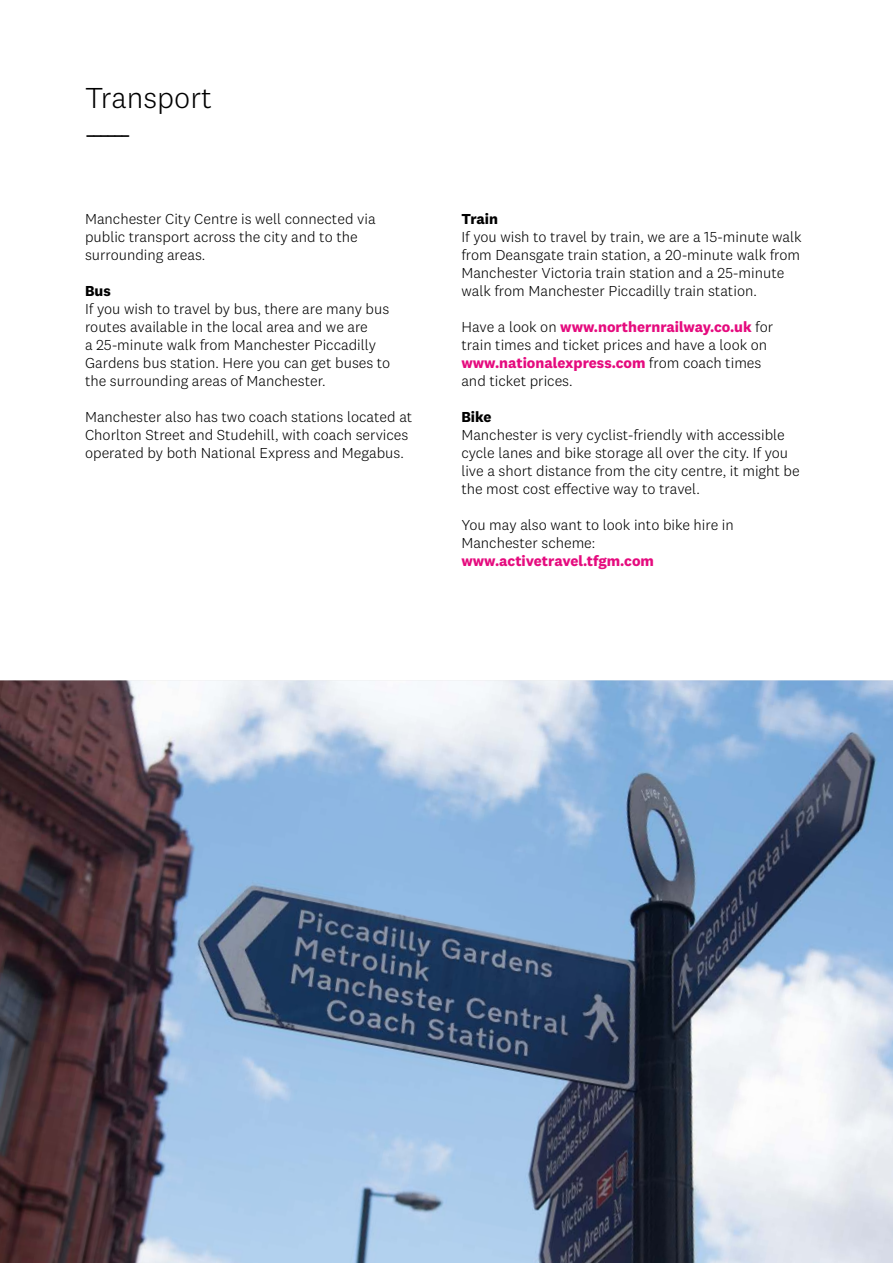
<style>
.page{position:relative;width:893px;height:1263px;background:#fff}
.page>*{position:absolute;margin:0;border:0;box-sizing:border-box;transform-origin:0 0}
.t1{font:300 30px/36px "National 2";color:#000}
.t2{font:300 15px/18px "National 2";color:#000}
.t3{font:700 15px "National 2";color:#e50b7e}
.t4{font:700 15px "National 2";color:#000}
.s1{font-weight:700;color:#e50b7e}
</style>
<div class="page">
<img style="left:0;top:680px;width:893px;height:583px">
<h1 class="t1" style="left:85px;top:82px;width:129px">Transport ------</h1>
<p class="t2" style="left:85px;top:211px;width:292px">Manchester City Centre is well connected via public transport across the city and to the surrounding areas.</p>
<p class="t4" style="left:85px;top:285px;width:27px">Bus</p>
<p class="t2" style="left:85px;top:301px;width:307px">If you wish to travel by bus, there are many bus routes available in the local area and we are<br>a 25-minute walk from Manchester Piccadilly Gardens bus station. Here you can get buses to the surrounding areas of Manchester.</p>
<p class="t2" style="left:85px;top:409px;width:329px">Manchester also has two coach stations located at<br>Chorlton Street and Studehill, with coach services operated by both National Express and Megabus.</p>
<p class="t4" style="left:461px;top:213px;width:38px">Train</p>
<p class="t2" style="left:461px;top:229px;width:342px">If you wish to travel by train, we are a 15-minute walk from Deansgate train station, a 20-minute walk from Manchester Victoria train station and a 25-minute walk from Manchester Piccadilly train station.</p>
<p class="t2" style="left:461px;top:319px;width:313px">Have a look on <span class="s1">www.northernrailway.co.uk</span> for train times and ticket prices and have a look on <span class="s1">www.nationalexpress.com</span> from coach times and ticket prices.</p>
<p class="t4" style="left:461px;top:411px;width:32px">Bike</p>
<p class="t2" style="left:461px;top:427px;width:340px">Manchester is very cyclist-friendly with accessible cycle lanes and bike storage all over the city. If you live a short distance from the city centre, it might be the most cost effective way to travel.</p>
<p class="t2" style="left:461px;top:517px;width:274px">You may also want to look into bike hire in<br>Manchester scheme:</p>
<p class="t3" style="left:461px;top:555px;width:194px">www.activetravel.tfgm.com</p>
</div>
